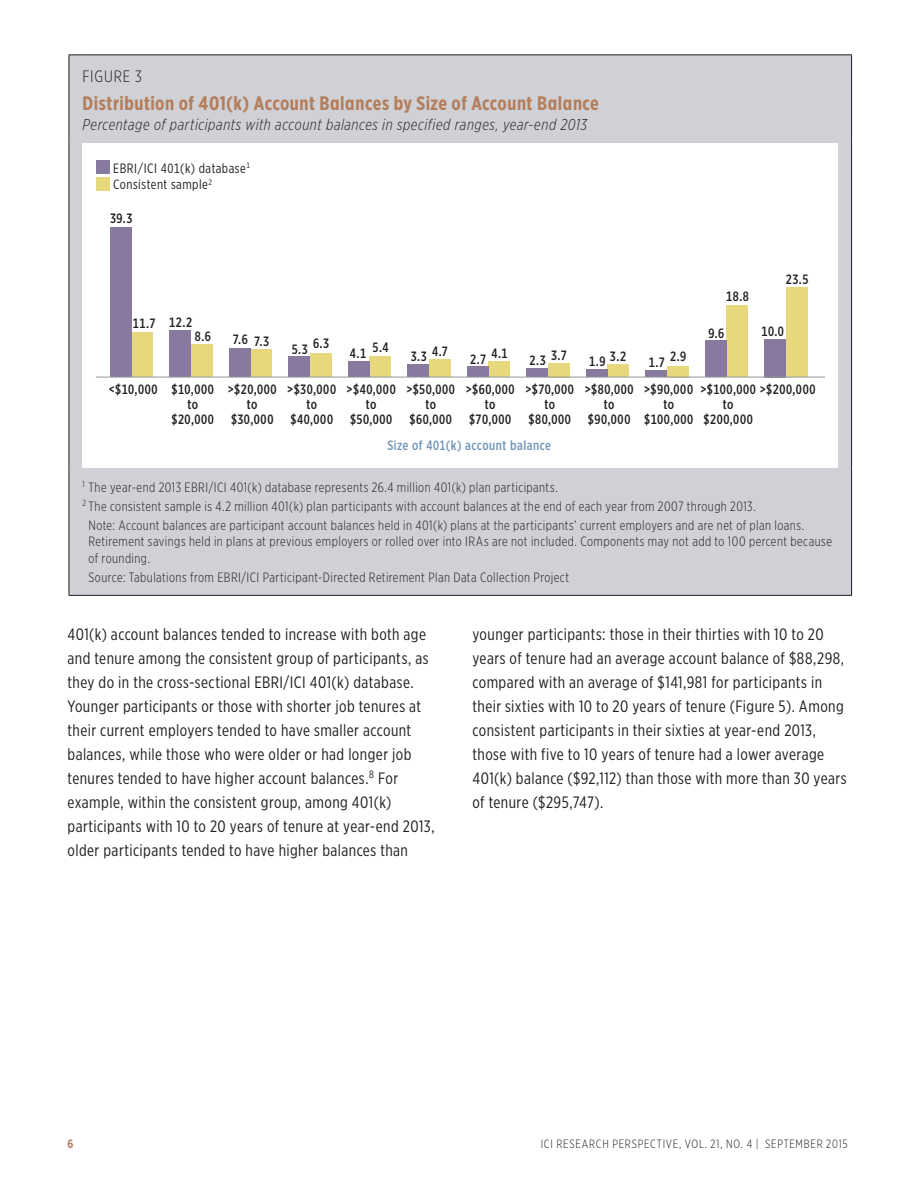
<style>
.page{position:relative;width:918px;height:1188px;background:#fff}
.page>*{position:absolute;margin:0;border:0;box-sizing:border-box;transform-origin:0 0}
.Figure_heading{font:700 19.5px "Gotham X Narrow";letter-spacing:.025em;color:#b47d5b}
.Text_-_Gotham{font:16.5px/24px "Gotham X Narrow";letter-spacing:.025em;color:#231f20}
.Figure_number{font:300 16.5px "Gotham X Narrow";letter-spacing:.05em;color:#231f20}
.Figure_heading_secon{font:italic 300 15.75px "Gotham X Narrow";letter-spacing:.04em;color:#231f20}
.Figure_footnote{font:300 13.5px/16.2px "Gotham X Narrow";letter-spacing:.035em;color:#231f20}
.t1{font:500 13.5px/15px "Gotham X Narrow";letter-spacing:.045em;color:#231f20;text-align:center}
.t2{font:13.5px/16.5px "Gotham X Narrow";letter-spacing:.035em;color:#231f20}
.t3{font:500 13.5px "Gotham X Narrow";letter-spacing:.035em;color:#7296b9}
.t4{font:300 12px "Gotham X Narrow";letter-spacing:.065em;color:#231f20}
.t5{font:700 12px "Gotham X Narrow";color:#b47d5b}
</style>
<div class="page">
<div style="left:70px;top:55px;width:781px;height:540px;background:#cfd1d6"></div>
<div style="left:82px;top:143px;width:756px;height:325px;background:#fff"></div>
<svg style="left:69px;top:54px;width:13px;height:1px"></svg>
<hr style="left:69px;top:55px;width:1px;height:88px;background:#231f20">
<hr style="left:82px;top:54px;width:756px;height:1px;background:#231f20">
<svg style="left:838px;top:54px;width:14px;height:1px"></svg>
<hr style="left:851px;top:55px;width:1px;height:88px;background:#231f20">
<hr style="left:69px;top:143px;width:1px;height:325px;background:#231f20">
<hr style="left:69px;top:468px;width:1px;height:127px;background:#231f20">
<hr style="left:851px;top:468px;width:1px;height:127px;background:#231f20">
<svg style="left:69px;top:595px;width:13px;height:1px"></svg>
<hr style="left:82px;top:595px;width:756px;height:1px;background:#231f20">
<svg style="left:838px;top:595px;width:14px;height:1px"></svg>
<hr style="left:851px;top:143px;width:1px;height:325px;background:#231f20">
<div style="left:131px;top:333px;width:22px;height:44px;background:#e7d87d"></div>
<div style="left:191px;top:344px;width:21px;height:33px;background:#e7d87d"></div>
<div style="left:250px;top:349px;width:22px;height:28px;background:#e7d87d"></div>
<div style="left:310px;top:353px;width:21px;height:24px;background:#e7d87d"></div>
<div style="left:369px;top:357px;width:22px;height:20px;background:#e7d87d"></div>
<div style="left:429px;top:359px;width:21px;height:18px;background:#e7d87d"></div>
<div style="left:488px;top:361px;width:22px;height:16px;background:#e7d87d"></div>
<div style="left:548px;top:363px;width:21px;height:14px;background:#e7d87d"></div>
<div style="left:607px;top:365px;width:22px;height:12px;background:#e7d87d"></div>
<div style="left:667px;top:366px;width:21px;height:11px;background:#e7d87d"></div>
<div style="left:726px;top:305px;width:22px;height:72px;background:#e7d87d"></div>
<div style="left:786px;top:288px;width:21px;height:89px;background:#e7d87d"></div>
<div style="left:110px;top:227px;width:21px;height:150px;background:#88799e"></div>
<div style="left:170px;top:331px;width:21px;height:46px;background:#88799e"></div>
<div style="left:229px;top:348px;width:21px;height:29px;background:#88799e"></div>
<div style="left:289px;top:357px;width:21px;height:20px;background:#88799e"></div>
<div style="left:348px;top:361px;width:21px;height:16px;background:#88799e"></div>
<div style="left:408px;top:365px;width:21px;height:12px;background:#88799e"></div>
<div style="left:467px;top:367px;width:21px;height:10px;background:#88799e"></div>
<div style="left:527px;top:368px;width:21px;height:9px;background:#88799e"></div>
<div style="left:586px;top:370px;width:21px;height:7px;background:#88799e"></div>
<div style="left:646px;top:371px;width:21px;height:6px;background:#88799e"></div>
<div style="left:705px;top:341px;width:21px;height:36px;background:#88799e"></div>
<div style="left:765px;top:339px;width:21px;height:38px;background:#88799e"></div>
<div style="left:96px;top:161px;width:13px;height:13px;background:#88799e"></div>
<div style="left:96px;top:178px;width:13px;height:13px;background:#e7d87d"></div>
<hr style="left:96px;top:377px;width:729px;height:1px;background:#939598">
<p class="Figure_number" style="left:82px;top:66px;width:61px">FIGURE 3</p>
<p class="Figure_heading" style="left:82px;top:91px;width:518px">Distribution of 401(k) Account Balances by Size of Account Balance</p>
<p class="Figure_heading_secon" style="left:82px;top:115px;width:506px">Percentage of participants with account balances in specified ranges, year-end 2013</p>
<p class="t2" style="left:113px;top:159px;width:138px">EBRI/ICI 401(k) database<sup>1<br></sup>Consistent sample<sup>2</sup></p>
<p class="t1" style="left:110px;top:211px;width:24px">39.3</p>
<p class="t1" style="left:133px;top:316px;width:24px">11.7</p>
<p class="t1" style="left:169px;top:314px;width:25px">12.2</p>
<p class="t1" style="left:195px;top:329px;width:17px">8.6</p>
<p class="t1" style="left:109px;top:381px;width:50px">&lt;$10,000</p>
<p class="t1" style="left:171px;top:381px;width:44px">$10,000 to $20,000</p>
<p class="t1" style="left:233px;top:333px;width:38px">7.6 7.3</p>
<p class="t1" style="left:228px;top:381px;width:50px">&gt;$20,000 to $30,000</p>
<p class="t1" style="left:786px;top:272px;width:24px">23.5</p>
<p class="t1" style="left:726px;top:289px;width:24px">18.8</p>
<p class="t1" style="left:313px;top:336px;width:18px">6.3</p>
<p class="t1" style="left:292px;top:342px;width:18px">5.3</p>
<p class="t1" style="left:373px;top:340px;width:18px">5.4</p>
<p class="t1" style="left:432px;top:344px;width:17px">4.7</p>
<p class="t1" style="left:350px;top:346px;width:18px">4.1</p>
<p class="t1" style="left:492px;top:346px;width:18px">4.1</p>
<p class="t1" style="left:670px;top:349px;width:18px">2.9</p>
<p class="t1" style="left:551px;top:347px;width:17px">3.7</p>
<p class="t1" style="left:610px;top:349px;width:18px">3.2</p>
<p class="t1" style="left:411px;top:349px;width:18px">3.3</p>
<p class="t1" style="left:589px;top:354px;width:18px">1.9</p>
<p class="t1" style="left:470px;top:351px;width:17px">2.7</p>
<p class="t1" style="left:649px;top:355px;width:18px">1.7</p>
<p class="t1" style="left:530px;top:353px;width:18px">2.3</p>
<p class="t1" style="left:708px;top:325px;width:17px">9.6</p>
<p class="t1" style="left:762px;top:324px;width:24px">10.0</p>
<p class="t1" style="left:287px;top:381px;width:50px">&gt;$30,000 to $40,000</p>
<p class="t1" style="left:347px;top:381px;width:51px">&gt;$40,000 to $50,000</p>
<p class="t1" style="left:406px;top:381px;width:50px">&gt;$50,000 to $60,000</p>
<p class="t1" style="left:466px;top:381px;width:50px">&gt;$60,000 to $70,000</p>
<p class="t1" style="left:525px;top:381px;width:50px">&gt;$70,000 to $80,000</p>
<p class="t1" style="left:585px;top:381px;width:50px">&gt;$80,000 to $90,000</p>
<p class="t1" style="left:644px;top:381px;width:51px">&gt;$90,000 to $100,000</p>
<p class="t1" style="left:701px;top:381px;width:116px">&gt;$100,000 &gt;$200,000</p>
<p class="t1" style="left:723px;top:396px;width:12px">to</p>
<p class="t1" style="left:704px;top:411px;width:51px">$200,000</p>
<p class="t3" style="left:387px;top:437px;width:165px">Size of 401(k) account balance</p>
<p class="Figure_footnote" style="left:82px;top:479px;width:477px"><sup>1</sup> The year-end 2013 EBRI/ICI 401(k) database represents 26.4 million 401(k) plan participants.</p>
<p class="Figure_footnote" style="left:82px;top:498px;width:675px"><sup>2</sup> The consistent sample is 4.2 million 401(k) plan participants with account balances at the end of each year from 2007 through 2013.</p>
<p class="Figure_footnote" style="left:88px;top:517px;width:745px">Note: Account balances are participant account balances held in 401(k) plans at the participants’ current employers and are net of plan loans.<br>Retirement savings held in plans at previous employers or rolled over into IRAs are not included. Components may not add to 100 percent because of rounding.</p>
<p class="Figure_footnote" style="left:88px;top:569px;width:482px">Source: Tabulations from EBRI/ICI Participant-Directed Retirement Plan Data Collection Project</p>
<p class="Text_-_Gotham" style="left:68px;top:622px;width:369px">401(k) account balances tended to increase with both age and tenure among the consistent group of participants, as they do in the cross-sectional EBRI/ICI 401(k) database.<br>Younger participants or those with shorter job tenures at their current employers tended to have smaller account balances, while those who were older or had longer job tenures tended to have higher account balances.<sup>8</sup> For example, within the consistent group, among 401(k) participants with 10 to 20 years of tenure at year-end 2013, older participants tended to have higher balances than</p>
<p class="Text_-_Gotham" style="left:472px;top:622px;width:376px">younger participants: those in their thirties with 10 to 20 years of tenure had an average account balance of $88,298, compared with an average of $141,981 for participants in their sixties with 10 to 20 years of tenure (Figure 5). Among consistent participants in their sixties at year-end 2013, those with five to 10 years of tenure had a lower average 401(k) balance ($92,112) than those with more than 30 years of tenure ($295,747).</p>
<p class="t5" style="left:68px;top:1136px;width:7px">6</p>
<p class="t4" style="left:541px;top:1136px;width:308px">ICI RESEARCH PERSPECTIVE, VOL. 21, NO. 4 | SEPTEMBER 2015</p>
</div>
